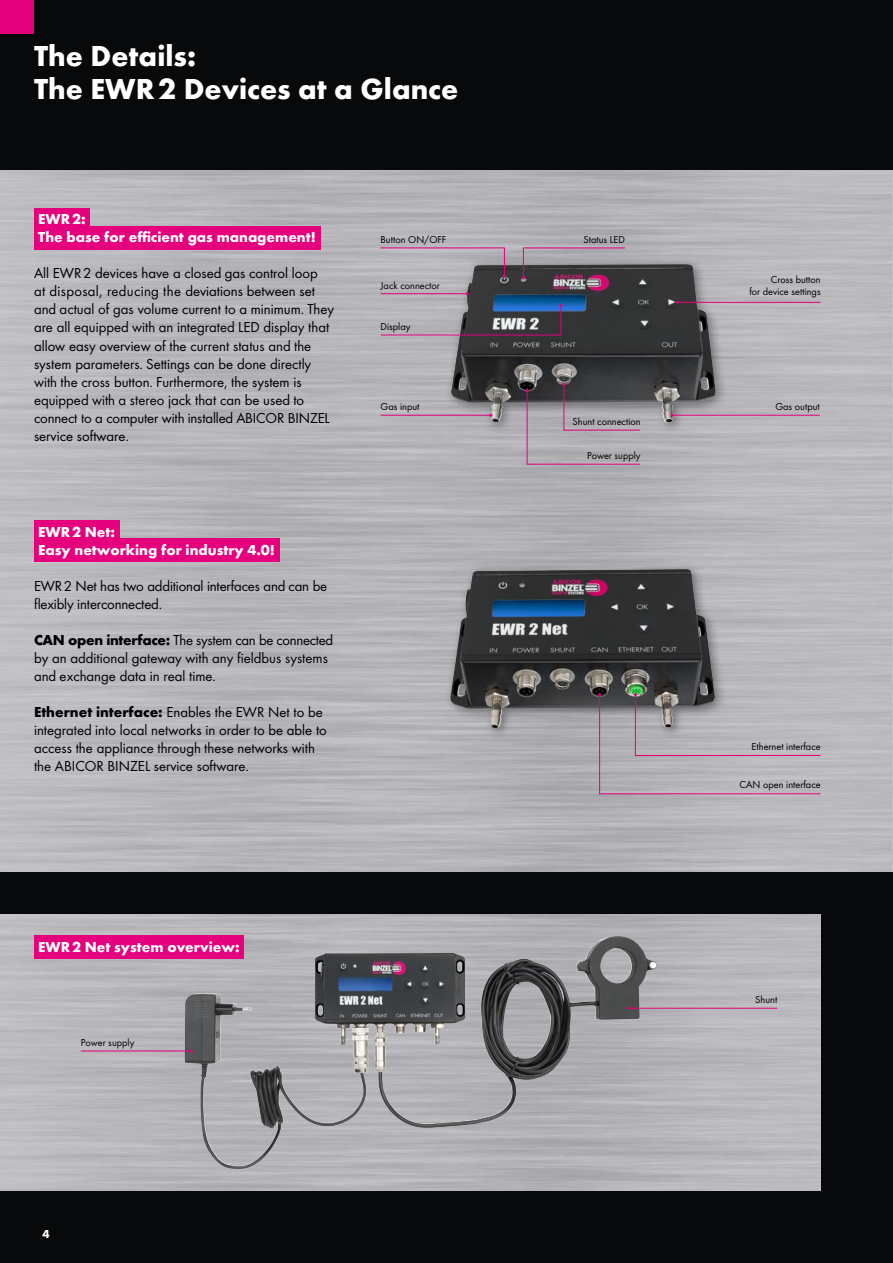
<style>
.page{position:relative;width:893px;height:1263px;background:#08090a}
.page>*{position:absolute;margin:0;border:0;box-sizing:border-box;transform-origin:0 0}
.t1{font:700 30px/33px "Futura TOT";color:#fff}
.t2{font:15px/18px "Futura TOT Boo";color:#000}
.t3{font:700 15px/18px "Futura TOT";color:#fff}
.t4{font:700 12px "Futura TOT";color:#fff}
.t5{font:10.5px/12px "Futura TOT Boo";color:#000;text-align:right}
.s1{font-family:"Futura TOT";font-weight:700}
</style>
<div class="page">
<img style="left:0;top:170px;width:893px;height:702px">
<div style="left:0;top:0;width:34px;height:34px;background:#e5007d"></div>
<img style="left:0;top:914px;width:821px;height:277px">
<img style="left:382px;top:936px;width:231px;height:188px">
<div style="left:445px;top:258px;width:283px;height:177px;background:#000;opacity:.4"></div>
<img style="left:451px;top:264px;width:264px;height:159px">
<div style="left:444px;top:562px;width:283px;height:178px;background:#000;opacity:.4"></div>
<img style="left:450px;top:569px;width:265px;height:159px">
<svg style="left:526px;top:383px;width:115px;height:82px;background:#948b94"></svg>
<svg style="left:522px;top:247px;width:104px;height:32px;background:#7f6e79"></svg>
<svg style="left:380px;top:247px;width:126px;height:31px;background:#aca2ab"></svg>
<svg style="left:598px;top:693px;width:223px;height:101px;background:#aea8af"></svg>
<hr style="left:672px;top:415px;width:148px;height:1px;background:#e5007d">
<hr style="left:630px;top:1008px;width:147px;height:1px;background:#e5007d">
<hr style="left:381px;top:415px;width:110px;height:1px;background:#e5007d">
<hr style="left:81px;top:1050px;width:110px;height:1px;background:#e5007d">
<hr style="left:381px;top:293px;width:86px;height:1px;background:#e5007d">
<svg style="left:380px;top:304px;width:182px;height:32px;background:#7e7b8b"></svg>
<hr style="left:678px;top:302px;width:143px;height:1px;background:#e5007d">
<div style="left:34px;top:521px;width:85px;height:23px;background:#e5007d"></div>
<div style="left:34px;top:539px;width:245px;height:23px;background:#e5007d"></div>
<div style="left:34px;top:208px;width:56px;height:24px;background:#e5007d"></div>
<div style="left:34px;top:226px;width:286px;height:24px;background:#e5007d"></div>
<div style="left:34px;top:935px;width:210px;height:24px;background:#e5007d"></div>
<h1 class="t1" style="left:34px;top:39px;width:426px">The Details:<br>The EWR2 Devices at a Glance</h1>
<p class="t3" style="left:38px;top:210px;width:279px">EWR2:<br>The base for efficient gas management!</p>
<p class="t2" style="left:34px;top:264px;width:302px">All EWR2 devices have a closed gas control loop<br>at disposal, reducing the deviations between set and actual of gas volume current to a minimum. They are all equipped with an integrated LED display that allow easy overview of the current status and the system parameters. Settings can be done directly with the cross button. Furthermore, the system is equipped with a stereo jack that can be used to connect to a computer with installed ABICOR BINZEL service software.</p>
<p class="t3" style="left:38px;top:523px;width:238px">EWR2 Net:<br>Easy networking for industry 4.0!</p>
<p class="t2" style="left:34px;top:577px;width:295px">EWR2 Net has two additional interfaces and can be flexibly interconnected.</p>
<p class="t2" style="left:34px;top:631px;width:301px"><span class="s1">CAN open interface:</span> The system can be connected by an additional gateway with any fieldbus systems and exchange data in real time.</p>
<p class="t2" style="left:34px;top:703px;width:294px"><span class="s1">Ethernet interface:</span> Enables the EWR Net to be integrated into local networks in order to be able to access the appliance through these networks with the ABICOR BINZEL service software.</p>
<p class="t5" style="left:381px;top:234px;width:67px">Button ON/OFF</p>
<p class="t5" style="left:381px;top:279px;width:61px">Jack connector</p>
<p class="t5" style="left:381px;top:320px;width:31px">Display</p>
<p class="t5" style="left:381px;top:401px;width:40px">Gas input</p>
<p class="t3" style="left:38px;top:937px;width:203px">EWR2 Net system overview:</p>
<p class="t5" style="left:81px;top:1036px;width:55px">Power supply</p>
<p class="t4" style="left:43px;top:1227px;width:9px">4</p>
<p class="t5" style="left:583px;top:233px;width:43px">Status LED</p>
<p class="t5" style="left:573px;top:415px;width:70px">Shunt connection</p>
<p class="t5" style="left:587px;top:449px;width:55px">Power supply</p>
<p class="t5" style="left:749px;top:274px;width:73px">Cross button<br>for device settings</p>
<p class="t5" style="left:775px;top:400px;width:46px">Gas output</p>
<p class="t5" style="left:752px;top:740px;width:71px">Ethernet interface</p>
<p class="t5" style="left:740px;top:779px;width:83px">CAN open interface</p>
<p class="t5" style="left:755px;top:993px;width:24px">Shunt</p>
</div>
